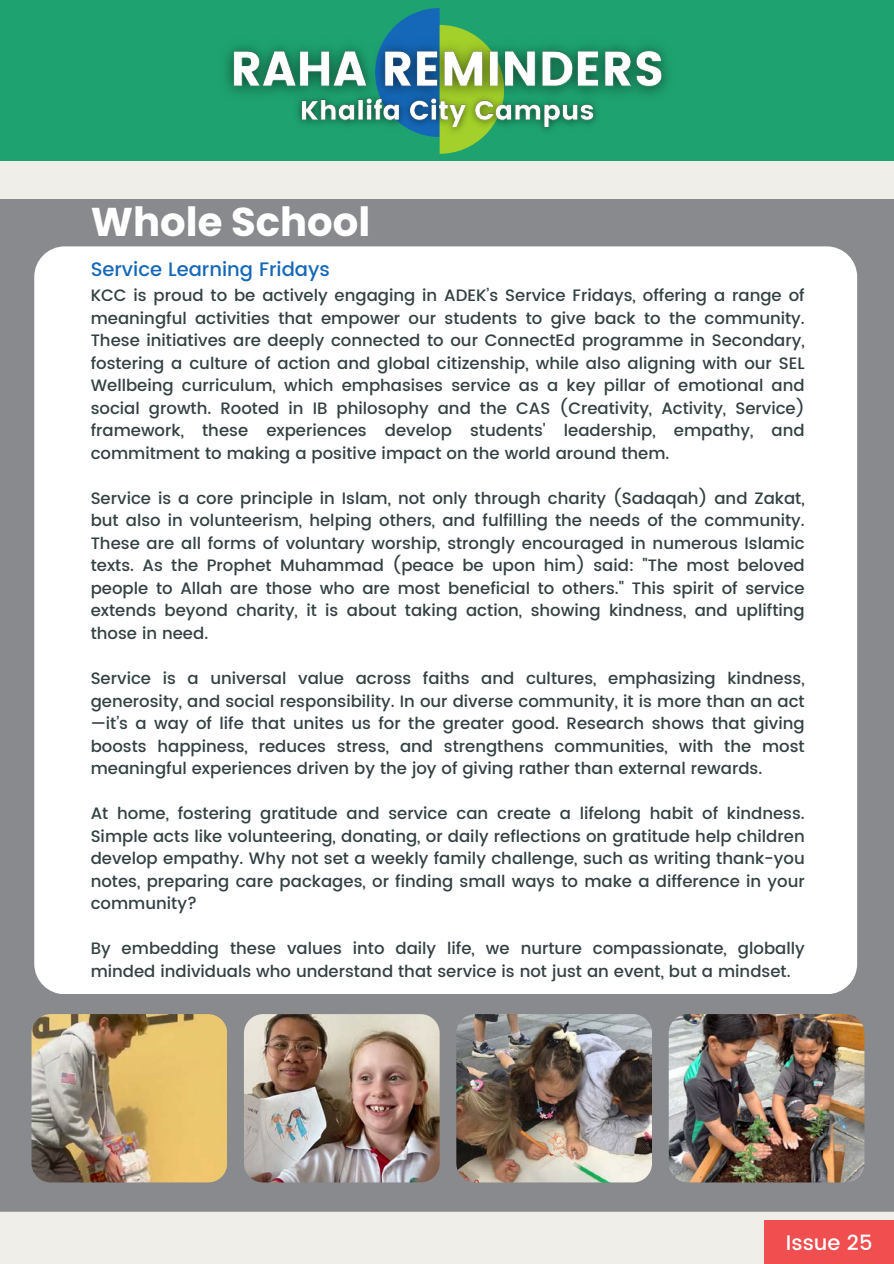
<style>
.page{position:relative;width:894px;height:1264px;background:#fff}
.page>*{position:absolute;margin:0;border:0;box-sizing:border-box;transform-origin:0 0}
.t1{font:700 40.2px "Poppins";color:#fff}
.t2{font:500 21px "Poppins";color:#fff}
.t3{font:500 19.5px "Poppins";color:#1568b8}
.t4{font:500 16.5px/22.5px "Poppins";color:#344042;text-align:justify}
</style>
<div class="page">
<div style="left:0;top:0;width:893px;height:1263px;background:#f0eee9"></div>
<div style="left:0;top:0;width:893px;height:161px;background:#1ea270"></div>
<svg style="left:390px;top:8px;width:90px;height:146px"></svg>
<div style="left:764px;top:1220px;width:129px;height:43px;background:#f04e4f"></div>
<div style="left:0;top:199px;width:893px;height:1012px;background:#898a8d"></div>
<div style="left:34px;top:246px;width:822px;height:748px;background:#fff;border-radius:30px"></div>
<img style="left:32px;top:1014px;width:195px;height:168px;border-radius:19px">
<img style="left:244px;top:1014px;width:195px;height:168px;border-radius:19px">
<img style="left:456px;top:1014px;width:195px;height:168px;border-radius:19px">
<img style="left:668px;top:1014px;width:195px;height:168px;border-radius:19px">
<img style="left:226px;top:31px;width:442px;height:64px">
<img style="left:288px;top:86px;width:318px;height:54px">
<p class="t1" style="left:91px;top:194px;width:281px">Whole School</p>
<p class="t3" style="left:91px;top:258px;width:241px">Service Learning Fridays</p>
<p class="t4" style="left:91px;top:284px;width:715px">KCC is proud to be actively engaging in ADEK’s Service Fridays, offering a range of meaningful activities that empower our students to give back to the community.<br>These initiatives are deeply connected to our ConnectEd programme in Secondary, fostering a culture of action and global citizenship, while also aligning with our SEL Wellbeing curriculum, which emphasises service as a key pillar of emotional and social growth. Rooted in IB philosophy and the CAS (Creativity, Activity, Service) framework, these experiences develop students' leadership, empathy, and commitment to making a positive impact on the world around them.</p>
<h2 class="t4" style="left:91px;top:487px;width:715px">Service is a core principle in Islam, not only through charity (Sadaqah) and Zakat, but also in volunteerism, helping others, and fulfilling the needs of the community.<br>These are all forms of voluntary worship, strongly encouraged in numerous Islamic texts. As the Prophet Muhammad (peace be upon him) said: "The most beloved people to Allah are those who are most beneficial to others." This spirit of service extends beyond charity, it is about taking action, showing kindness, and uplifting those in need.</h2>
<p class="t4" style="left:91px;top:667px;width:715px">Service is a universal value across faiths and cultures, emphasizing kindness, generosity, and social responsibility. In our diverse community, it is more than an act —it’s a way of life that unites us for the greater good. Research shows that giving boosts happiness, reduces stress, and strengthens communities, with the most meaningful experiences driven by the joy of giving rather than external rewards.</p>
<p class="t4" style="left:91px;top:802px;width:715px">At home, fostering gratitude and service can create a lifelong habit of kindness.<br>Simple acts like volunteering, donating, or daily reflections on gratitude help children develop empathy. Why not set a weekly family challenge, such as writing thank-you notes, preparing care packages, or finding small ways to make a difference in your community?</p>
<p class="t4" style="left:91px;top:937px;width:715px">By embedding these values into daily life, we nurture compassionate, globally minded individuals who understand that service is not just an event, but a mindset.</p>
<p class="t2" style="left:785px;top:1230px;width:88px">Issue 25</p>
</div>
